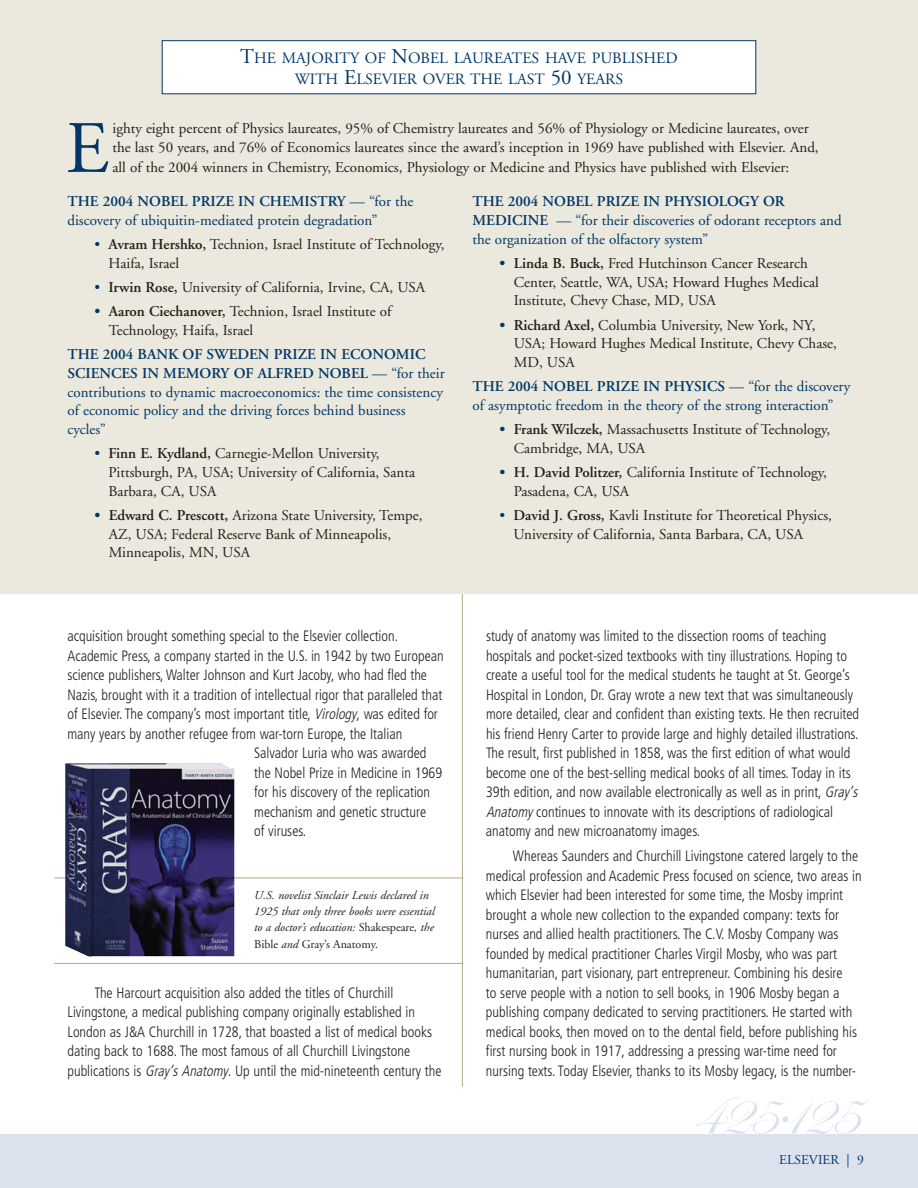
<style>
.page{position:relative;width:918px;height:1188px;background:#fff}
.page>*{position:absolute;margin:0;border:0;box-sizing:border-box;transform-origin:0 0}
.t1{font:73.8px "Adobe Garamond";color:#003768}
.t2{font:15.75px/21px "Adobe Garamond";color:#003768;text-align:center}
.t3{font:300 condensed 15px/19.5px "Frutiger";color:#231f20;scale:.95 1}
.t4{font:15px/18.8px "Adobe Garamond";color:#231f20}
.t5{font:15px/18.8px "Adobe Garamond";color:#003768}
.t6{font:13.5px "Adobe Garamond";color:#003768}
.t7{font:italic 12px/16.2px "Adobe Garamond";color:#231f20}
.s1{font-size:21px}
.s2{font-weight:600}
.s3{color:#003768}
.s4{font-weight:600;color:#003768}
.s5{font-style:italic}
.s6{font-style:normal}
</style>
<div class="page">
<img style="left:695px;top:1097px;width:172px;height:37px">
<hr style="left:462px;top:54px;width:1px;height:1033px;background:#b3aa7e">
<hr style="left:54px;top:878px;width:409px;height:1px;background:#b3aa7e">
<hr style="left:54px;top:963px;width:409px;height:1px;background:#b3aa7e">
<div style="left:0;top:1134px;width:918px;height:54px;background:#dce2ed"></div>
<img style="left:65px;top:763px;width:169px;height:194px">
<div style="left:0;top:0;width:918px;height:594px;background:#ebe8dd"></div>
<div style="left:162px;top:41px;width:594px;height:53px;background:#fff"></div>
<div style="left:162px;top:40px;width:594px;height:54px;border:1px solid #003768"></div>
<p class="t2" style="left:240px;top:49px;width:439px"><span class="s1">T</span>HE MAJORITY OF <span class="s1">N</span>OBEL LAUREATES HAVE PUBLISHED<br>WITH <span class="s1">E</span>LSEVIER OVER THE LAST <span class="s1">50</span> YEARS</p>
<p class="t1" style="left:66px;top:119px;width:45px">E</p>
<p class="t4" style="left:112px;top:120px;width:708px;line-height:19.5px">ighty eight percent of Physics laureates, 95% of Chemistry laureates and 56% of Physiology or Medicine laureates, over the last 50 years, and 76% of Economics laureates since the award’s inception in 1969 have published with Elsevier. And, all of the 2004 winners in Chemistry, Economics, Physiology or Medicine and Physics have published with Elsevier:</p>
<p class="t5" style="left:67px;top:194px;width:348px"><span class="s2">THE 2004 NOBEL PRIZE IN CHEMISTRY</span> — “for the discovery of ubiquitin-mediated protein degradation”</p>
<p class="t4" style="left:109px;top:236px;width:337px;text-indent:-14px"><span class="s3">•</span> <span class="s2">Avram Hershko,</span> Technion, Israel Institute of Technology,<br>Haifa, Israel</p>
<p class="t4" style="left:94px;top:279px;width:332px"><span class="s3">•</span> <span class="s2">Irwin Rose,</span> University of California, Irvine, CA, USA</p>
<p class="t4" style="left:109px;top:303px;width:284px;text-indent:-14px"><span class="s4">•</span> <span class="s2">Aaron Ciechanover,</span> Technion, Israel Institute of<br>Technology, Haifa, Israel</p>
<p class="t5" style="left:67px;top:346px;width:379px"><span class="s2">THE 2004 BANK OF SWEDEN PRIZE IN ECONOMIC SCIENCES IN MEMORY OF ALFRED NOBEL</span> — “for their contributions to dynamic macroeconomics: the time consistency of economic policy and the driving forces behind business cycles”</p>
<p class="t4" style="left:109px;top:446px;width:308px;text-indent:-14px"><span class="s3">•</span> <span class="s2">Finn E. Kydland,</span> Carnegie-Mellon University,<br>Pittsburgh, PA, USA; University of California, Santa<br>Barbara, CA, USA</p>
<p class="t4" style="left:109px;top:507px;width:315px;text-indent:-14px"><span class="s4">•</span> <span class="s2">Edward C. Prescott,</span> Arizona State University, Tempe,<br>AZ, USA; Federal Reserve Bank of Minneapolis,<br>Minneapolis, MN, USA</p>
<p class="t3" style="left:68px;top:627px;width:350px">acquisition brought something special to the Elsevier collection.</p>
<p class="t3" style="left:68px;top:647px;width:397px">Academic Press, a company started in the U.S. in 1942 by two European</p>
<p class="t3" style="left:68px;top:666px;width:380px">science publishers, Walter Johnson and Kurt Jacoby, who had fled the</p>
<p class="t3" style="left:68px;top:686px;width:396px">Nazis, brought with it a tradition of intellectual rigor that paralleled that</p>
<p class="t3" style="left:68px;top:705px;width:391px">of Elsevier. The company’s most important title, <span class="s5">Virology,</span>was edited for</p>
<p class="t3" style="left:68px;top:725px;width:354px">many years by another refugee from war-torn Europe, the Italian</p>
<p class="t3" style="left:254px;top:744px;width:183px">Salvador Luria who was awarded</p>
<p class="t3" style="left:254px;top:764px;width:199px">the Nobel Prize in Medicine in 1969</p>
<p class="t3" style="left:254px;top:783px;width:187px">for his discovery of the replication</p>
<p class="t3" style="left:254px;top:803px;width:183px">mechanism and genetic structure</p>
<p class="t3" style="left:254px;top:822px;width:56px">of viruses.</p>
<p class="t7" style="left:254px;top:888px;width:182px">U.S. novelist Sinclair Lewis declared in 1925 that only three books were essential to a doctor’s education: <span class="s6">Shakespeare</span>, the <span class="s6">Bible</span> and <span class="s6">Gray’s Anatomy.</span></p>
<p class="t3" style="left:68px;top:984px;width:395px;text-indent:27px">The Harcourt acquisition also added the titles of Churchill Livingstone, a medical publishing company originally established in London as J&amp;A Churchill in 1728, that boasted a list of medical books dating back to 1688. The most famous of all Churchill Livingstone publications is <span class="s5">Gray’sAnatomy.</span>Up until the mid-nineteenth century the</p>
<p class="t5" style="left:472px;top:194px;width:371px"><span class="s2">THE 2004 NOBEL PRIZE IN PHYSIOLOGY OR<br>MEDICINE</span> — “for their discoveries of odorant receptors and the organization of the olfactory system”</p>
<p class="t4" style="left:514px;top:255px;width:307px;text-indent:-14px"><span class="s4">•</span> <span class="s2">Linda B. Buck,</span> Fred Hutchinson Cancer Research<br>Center, Seattle, WA, USA; Howard Hughes Medical<br>Institute, Chevy Chase, MD, USA</p>
<p class="t4" style="left:514px;top:317px;width:325px;text-indent:-14px"><span class="s4">•</span> <span class="s2">Richard Axel,</span> Columbia University, New York, NY,<br>USA; Howard Hughes Medical Institute, Chevy Chase,<br>MD, USA</p>
<p class="t5" style="left:472px;top:378px;width:379px"><span class="s2">THE 2004 NOBEL PRIZE IN PHYSICS</span> — “for the discovery of asymptotic freedom in the theory of the strong interaction”</p>
<p class="t4" style="left:514px;top:421px;width:318px;text-indent:-14px"><span class="s4">•</span> <span class="s2">Frank Wilczek,</span> Massachusetts Institute of Technology,<br>Cambridge, MA, USA</p>
<p class="t4" style="left:514px;top:464px;width:315px;text-indent:-14px"><span class="s4">•</span> <span class="s2">H. David Politzer,</span> California Institute of Technology,<br>Pasadena, CA, USA</p>
<p class="t4" style="left:514px;top:507px;width:320px;text-indent:-14px"><span class="s3">•</span> <span class="s2">David J. Gross,</span> Kavli Institute for Theoretical Physics,<br>University of California, Santa Barbara, CA, USA</p>
<p class="t3" style="left:486px;top:627px;width:396px">study of anatomy was limited to the dissection rooms of teaching hospitals and pocket-sized textbooks with tiny illustrations. Hoping to create a useful tool for the medical students he taught at St. George’s Hospital in London, Dr. Gray wrote a new text that was simultaneously more detailed, clear and confident than existing texts. He then recruited his friend Henry Carter to provide large and highly detailed illustrations.<br>The result, first published in 1858, was the first edition of what would become one of the best-selling medical books of all times. Today in its 39th edition, and now available electronically as well as in print, <span class="s5">Gray’s Anatomy</span> continues to innovate with its descriptions of radiological anatomy and new microanatomy images.</p>
<p class="t3" style="left:486px;top:847px;width:397px;text-indent:27px">Whereas Saunders and Churchill Livingstone catered largely to the medical profession and Academic Press focused on science, two areas in which Elsevier had been interested for some time, the Mosby imprint brought a whole new collection to the expanded company: texts for nurses and allied health practitioners. The C.V. Mosby Company was founded by medical practitioner Charles Virgil Mosby, who was part humanitarian, part visionary, part entrepreneur. Combining his desire<br>to serve people with a notion to sell books, in 1906 Mosby began a publishing company dedicated to serving practitioners. He started with medical books, then moved on to the dental field, before publishing his first nursing book in 1917, addressing a pressing war-time need for nursing texts. Today Elsevier, thanks to its Mosby legacy, is the number-</p>
<p class="t6" style="left:779px;top:1154px;width:86px">ELSEVIER | 9</p>
</div>
